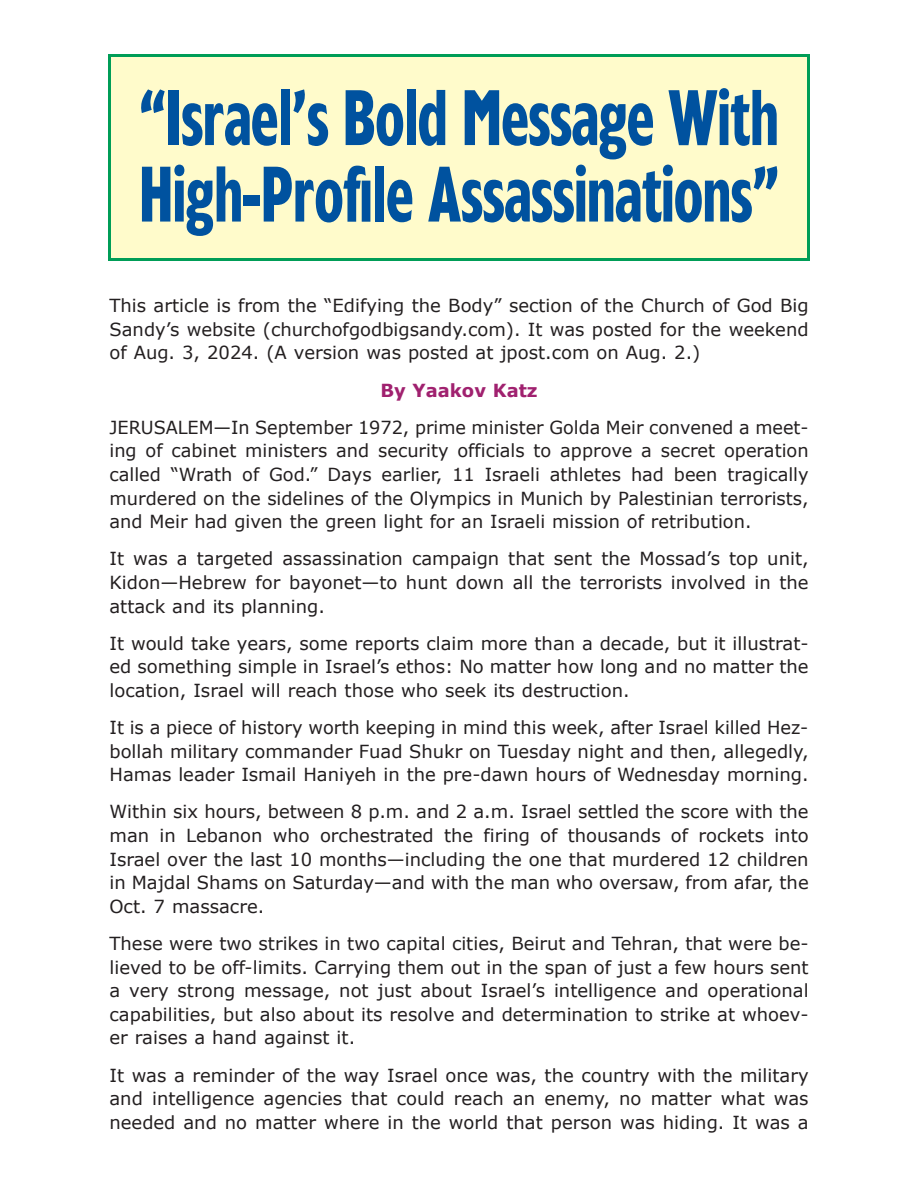
<style>
.page{position:relative;width:918px;height:1188px;background:#fff}
.page>*{position:absolute;margin:0;border:0;box-sizing:border-box;transform-origin:0 0}
.t1{font:700 73.5px/76.5px "Forever";color:#00529f;scale:.71 1}
.t2{font:18px/23.5px "Verdana";color:#231f20;text-align:justify}
.t3{font:700 18px "Verdana";color:#a0216f}
</style>
<div class="page">
<div style="left:110px;top:56px;width:698px;height:204px;background:#fffbcb"></div>
<div style="left:108px;top:54px;width:702px;height:207px;border:3px solid #009d57"></div>
<h1 class="t1" style="left:139px;top:89px;width:902px">“Israel’s Bold Message With<br>High-Profile Assassinations”</h1>
<p class="t2" style="left:110px;top:293px;width:701px">This article is from the “Edifying the Body” section of the Church of God Big Sandy’s website (churchofgodbigsandy.com). It was posted for the weekend of Aug. 3, 2024. (A version was posted at jpost.com on Aug. 2.)</p>
<p class="t3" style="left:380px;top:379px;width:159px">By Yaakov Katz</p>
<p class="t2" style="left:109px;top:415px;width:701px">JERUSALEM—In September 1972, prime minister Golda Meir convened a meet&shy;ing of cabinet ministers and security officials to approve a secret operation called “Wrath of God.” Days earlier, 11 Israeli athletes had been tragically murdered on the sidelines of the Olympics in Munich by Palestinian terrorists, and Meir had given the green light for an Israeli mission of retribution.</p>
<p class="t2" style="left:110px;top:546px;width:701px">It was a targeted assassination campaign that sent the Mossad’s top unit, Kidon—Hebrew for bayonet—to hunt down all the terrorists involved in the attack and its planning.</p>
<p class="t2" style="left:110px;top:631px;width:701px">It would take years, some reports claim more than a decade, but it illustrat&shy;ed something simple in Israel’s ethos: No matter how long and no matter the location, Israel will reach those who seek its destruction.</p>
<p class="t2" style="left:109px;top:715px;width:701px">It is a piece of history worth keeping in mind this week, after Israel killed Hez&shy;bollah military commander Fuad Shukr on Tuesday night and then, allegedly, Hamas leader Ismail Haniyeh in the pre-dawn hours of Wednesday morning.</p>
<p class="t2" style="left:109px;top:799px;width:701px">Within six hours, between 8 p.m. and 2 a.m. Israel settled the score with the man in Lebanon who orchestrated the firing of thousands of rockets into Israel over the last 10 months—including the one that murdered 12 children in Majdal Shams on Saturday—and with the man who oversaw, from afar, the Oct. 7 massacre.</p>
<p class="t2" style="left:109px;top:931px;width:701px">These were two strikes in two capital cities, Beirut and Tehran, that were be&shy;lieved to be off-limits. Carrying them out in the span of just a few hours sent a very strong message, not just about Israel’s intelligence and operational capabilities, but also about its resolve and determination to strike at whoev&shy;er raises a hand against it.</p>
<p class="t2" style="left:109px;top:1063px;width:701px">It was a reminder of the way Israel once was, the country with the military and intelligence agencies that could reach an enemy, no matter what was needed and no matter where in the world that person was hiding. It was a</p>
</div>
